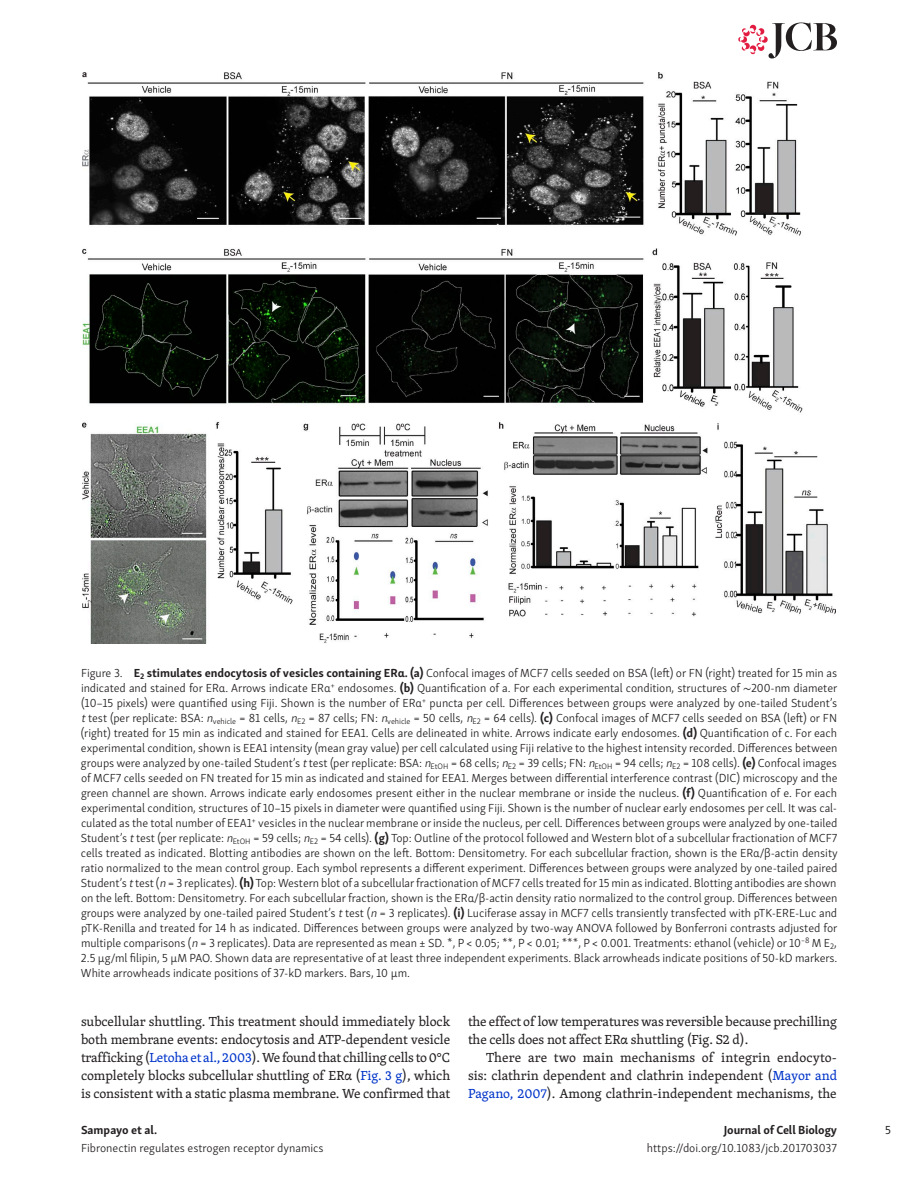
<style>
.page{position:relative;width:918px;height:1188px;background:#fff}
.page>*{position:absolute;margin:0;border:0;box-sizing:border-box;transform-origin:0 0}
.t1{font:13.5px/18px "Skolar PE";letter-spacing:-.005em;color:#231f20;text-align:justify}
.t2{font:300 12px/15px "Skolar Sans PE";color:#231f20;text-align:justify}
.t3{font:700 12px "Skolar Sans PE";letter-spacing:-.005em;color:#231f20}
.t4{font:12px "Skolar Sans PE";color:#231f20}
.s1{font-weight:700}
.s2{font-family:"STIX";font-weight:400}
.s3{font-style:italic}
.s4{color:#0034c9}
</style>
<div class="page">
<svg style="left:738px;top:23px;width:99px;height:35px"></svg>
<img style="left:83px;top:72px;width:752px;height:572px">
<p class="t2" style="left:81px;top:665px;width:758px">Figure 3. <span class="s1">E</span><sub>2</sub> <span class="s1">stimulates endocytosis of vesicles containing ERα. (a)</span> Confocal images of MCF7 cells seeded on BSA (left) or FN (right) treated for 15 min as indicated and stained for ERα. Arrows indicate ERα<sup>+</sup> endosomes. <span class="s1">(b)</span> Quantification of a. For each experimental condition, structures of <span class="s2">∼</span>200-nm diameter (10–15 pixels) were quantified using Fiji. Shown is the number of ERα<sup>+</sup> puncta per cell. Differences between groups were analyzed by one-tailed Student’s <span class="s3">t</span>test (per replicate: BSA: <span class="s3">n</span><sub>vehicle</sub> = 81 cells, <span class="s3">n</span><sub>E2</sub> = 87 cells; FN: <span class="s3">n</span><sub>vehicle</sub> = 50 cells, <span class="s3">n</span><sub>E2</sub> = 64 cells). <span class="s1">(c)</span> Confocal images of MCF7 cells seeded on BSA (left) or FN (right) treated for 15 min as indicated and stained for EEA1. Cells are delineated in white. Arrows indicate early endosomes. <span class="s1">(d)</span> Quantification of c. For each experimental condition, shown is EEA1 intensity (mean gray value) per cell calculated using Fiji relative to the highest intensity recorded. Differences between groups were analyzed by one-tailed Student’s <span class="s3">t</span>test (per replicate: BSA: <span class="s3">n</span><sub>EtOH</sub> = 68 cells; <span class="s3">n</span><sub>E2</sub> = 39 cells; FN: <span class="s3">n</span><sub>EtOH</sub> = 94 cells; <span class="s3">n</span><sub>E2</sub> = 108 cells). <span class="s1">(e)</span> Confocal images of MCF7 cells seeded on FN treated for 15 min as indicated and stained for EEA1. Merges between differential interference contrast (DIC) microscopy and the green channel are shown. Arrows indicate early endosomes present either in the nuclear membrane or inside the nucleus. <span class="s1">(f)</span> Quantification of e. For each experimental condition, structures of 10–15 pixels in diameter were quantified using Fiji. Shown is the number of nuclear early endosomes per cell. It was cal&shy;culated as the total number of EEA1<sup>+</sup> vesicles in the nuclear membrane or inside the nucleus, per cell. Differences between groups were analyzed by one-tailed Student’s <span class="s3">t</span>test (per replicate: <span class="s3">n</span><sub>EtOH</sub> = 59 cells; <span class="s3">n</span><sub>E2</sub> = 54 cells). <span class="s1">(g)</span> Top: Outline of the protocol followed and Western blot of a subcellular fractionation of MCF7 cells treated as indicated. Blotting antibodies are shown on the left. Bottom: Densitometry. For each subcellular fraction, shown is the ERα/β-actin density ratio normalized to the mean control group. Each symbol represents a different experiment. Differences between groups were analyzed by one-tailed paired Student’s <span class="s3">t</span>test (<span class="s3">n</span> = 3 replicates). <span class="s1">(h)</span> Top: Western blot of a subcellular fractionation of MCF7 cells treated for 15 min as indicated. Blotting antibodies are shown on the left. Bottom: Densitometry. For each subcellular fraction, shown is the ERα/β-actin density ratio normalized to the control group. Differences between groups were analyzed by one-tailed paired Student’s <span class="s3">t</span>test (<span class="s3">n</span> = 3 replicates). <span class="s1">(i)</span> Luciferase assay in MCF7 cells transiently transfected with pTK-ERE-Luc and pTK-Renilla and treated for 14 h as indicated. Differences between groups were analyzed by two-way ANOVA followed by Bonferroni contrasts adjusted for multiple comparisons (<span class="s3">n</span> = 3 replicates). Data are represented as mean ± SD. *, P &lt; 0.05; **, P &lt; 0.01; ***, P &lt; 0.001. Treatments: ethanol (vehicle) or 10<sup>−8</sup> M E<sub>2</sub>, 2.5 µg/ml filipin, 5 µM PAO. Shown data are representative of at least three independent experiments. Black arrowheads indicate positions of 50-kD markers.<br>White arrowheads indicate positions of 37-kD markers. Bars, 10 µm.</p>
<p class="t1" style="left:81px;top:1012px;width:371px">subcellular shuttling. This treatment should immediately block both membrane events: endocytosis and ATP-dependent vesicle trafficking (<span class="s4">Letoha et al., 2003</span>). We found that chilling cells to 0°C completely blocks subcellular shuttling of ERα (<span class="s4">Fig. 3 g</span>), which is consistent with a static plasma membrane. We confirmed that</p>
<p class="t1" style="left:468px;top:1012px;width:370px">the effect of low temperatures was reversible because prechilling the cells does not affect ERα shuttling (Fig. S2 d).</p>
<p class="t1" style="left:468px;top:1048px;width:371px;text-indent:18px">There are two main mechanisms of integrin endocyto&shy;sis: clathrin dependent and clathrin independent (<span class="s4">Mayor and Pagano, 2007</span>). Among clathrin-independent mechanisms, the</p>
<p class="t3" style="left:81px;top:1120px;width:78px">Sampayo et al.</p>
<p class="t2" style="left:81px;top:1140px;width:244px">Fibronectin regulates estrogen receptor dynamics</p>
<p class="t3" style="left:724px;top:1120px;width:115px">Journal of Cell Biology</p>
<p class="t2" style="left:647px;top:1140px;width:192px">https://doi.org/10.1083/jcb.201703037</p>
<p class="t4" style="left:885px;top:1121px;width:7px">5</p>
</div>
